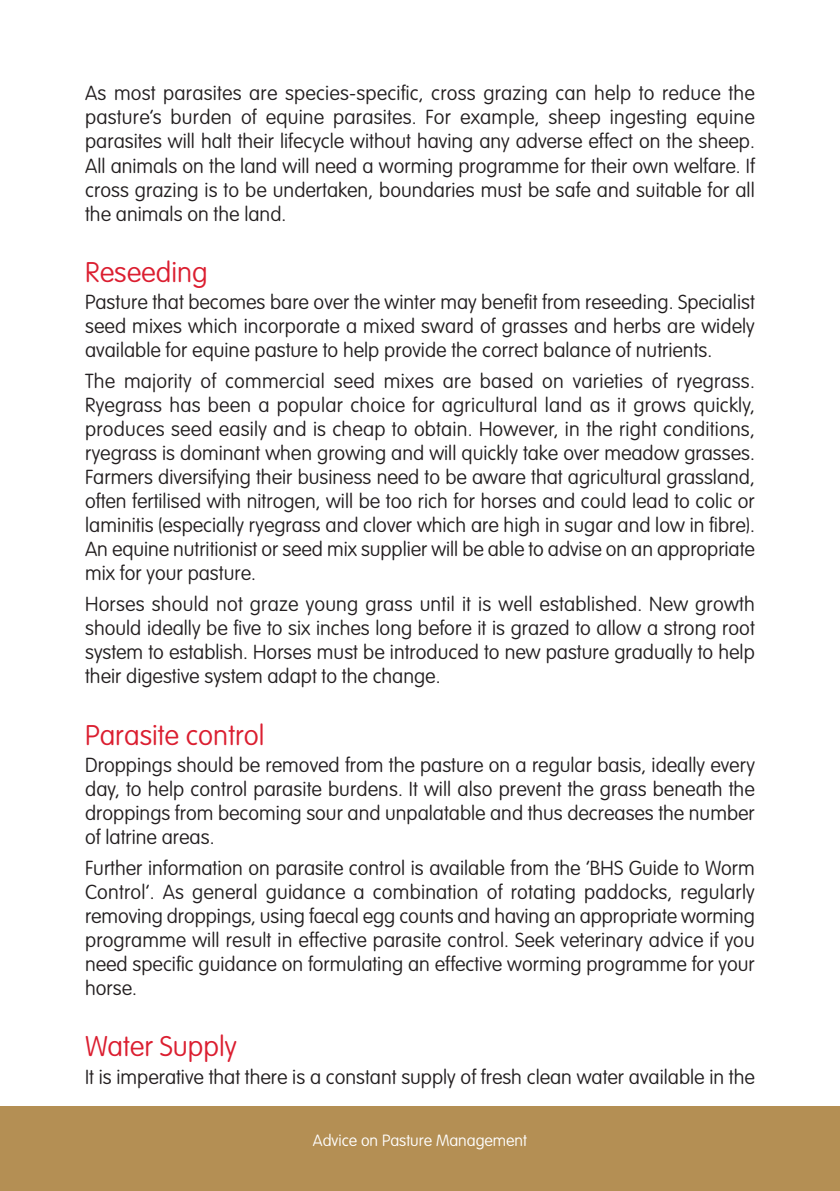
<style>
.page{position:relative;width:840px;height:1191px;background:#fff}
.page>*{position:absolute;margin:0;border:0;box-sizing:border-box;transform-origin:0 0}
.t1{font:100 28px "VAG Rounded Std";color:#db1e30}
.t2{font:100 20px/24px "VAG Rounded Std";color:#231f20;text-align:justify}
.t3{font:100 16px "VAG Rounded Std";color:#fff}
</style>
<div class="page">
<div style="left:0;top:1106px;width:839px;height:85px;background:#b48f54"></div>
<p class="t2" style="left:85px;top:83px;width:670px">As most parasites are species-specific, cross grazing can help to reduce the pasture’s burden of equine parasites. For example, sheep ingesting equine parasites will halt their lifecycle without having any adverse effect on the sheep.<br>All animals on the land will need a worming programme for their own welfare. If cross grazing is to be undertaken, boundaries must be safe and suitable for all the animals on the land.</p>
<h1 class="t1" style="left:85px;top:260px;width:124px">Reseeding</h1>
<p class="t2" style="left:85px;top:291px;width:670px">Pasture that becomes bare over the winter may benefit from reseeding. Specialist seed mixes which incorporate a mixed sward of grasses and herbs are widely available for equine pasture to help provide the correct balance of nutrients.</p>
<p class="t2" style="left:85px;top:371px;width:670px">The majority of commercial seed mixes are based on varieties of ryegrass.<br>Ryegrass has been a popular choice for agricultural land as it grows quickly, produces seed easily and is cheap to obtain. However, in the right conditions, ryegrass is dominant when growing and will quickly take over meadow grasses.<br>Farmers diversifying their business need to be aware that agricultural grassland, often fertilised with nitrogen, will be too rich for horses and could lead to colic or laminitis (especially ryegrass and clover which are high in sugar and low in fibre).<br>An equine nutritionist or seed mix supplier will be able to advise on an appropriate mix for your pasture.</p>
<p class="t2" style="left:85px;top:594px;width:670px">Horses should not graze young grass until it is well established. New growth should ideally be five to six inches long before it is grazed to allow a strong root system to establish. Horses must be introduced to new pasture gradually to help their digestive system adapt to the change.</p>
<h1 class="t1" style="left:85px;top:723px;width:181px">Parasite control</h1>
<p class="t2" style="left:85px;top:754px;width:670px">Droppings should be removed from the pasture on a regular basis, ideally every day, to help control parasite burdens. It will also prevent the grass beneath the droppings from becoming sour and unpalatable and thus decreases the number of latrine areas.</p>
<p class="t2" style="left:85px;top:857px;width:671px">Further information on parasite control is available from the ‘BHS Guide to Worm Control’. As general guidance a combination of rotating paddocks, regularly removing droppings, using faecal egg counts and having an appropriate worming programme will result in effective parasite control. Seek veterinary advice if you need specific guidance on formulating an effective worming programme for your horse.</p>
<h1 class="t1" style="left:85px;top:1034px;width:153px">Water Supply</h1>
<p class="t2" style="left:85px;top:1066px;width:670px">It is imperative that there is a constant supply of fresh clean water available in the</p>
<p class="t3" style="left:313px;top:1134px;width:215px">Advice on Pasture Management</p>
</div>
